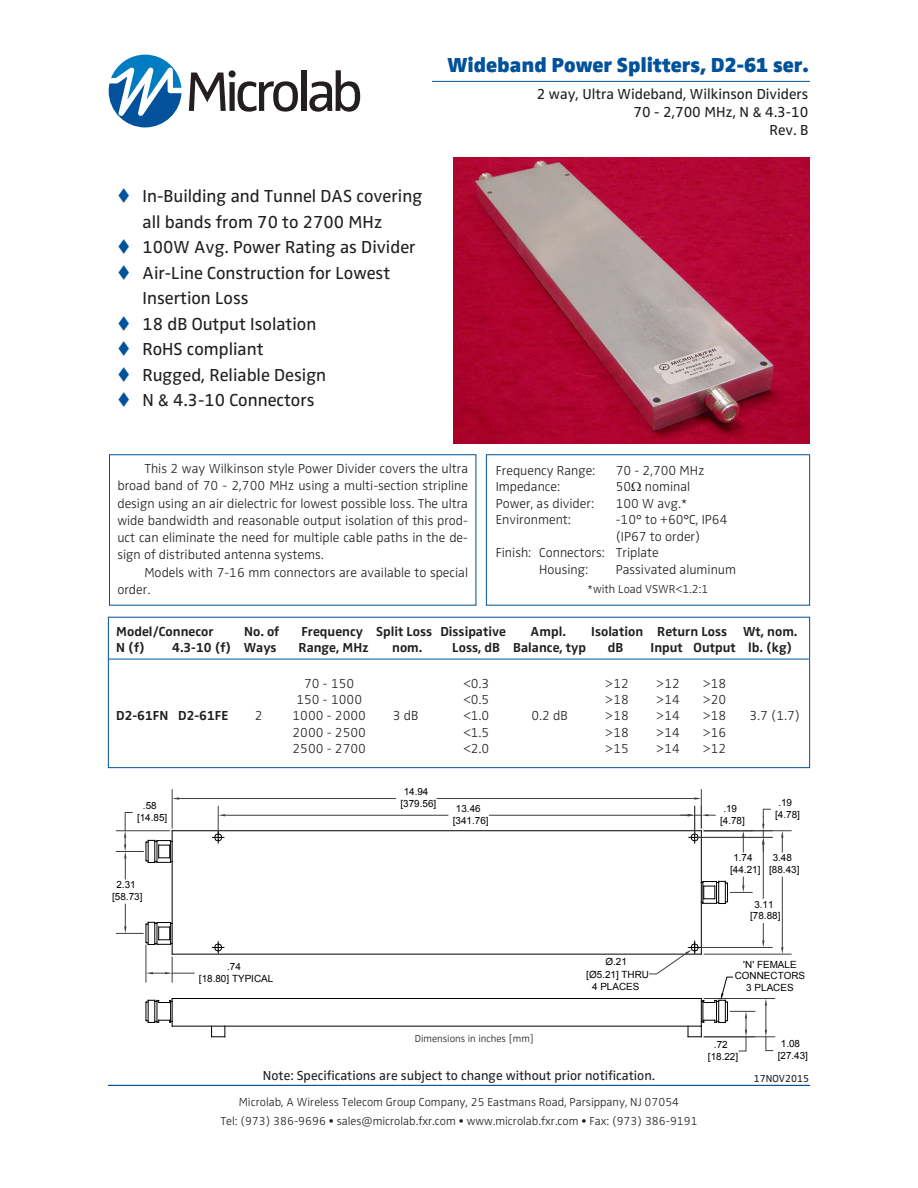
<style>
.page{position:relative;width:918px;height:1188px;background:#fff}
.page>*{position:absolute;margin:0;border:0;box-sizing:border-box;transform-origin:0 0}
.t1{font:900 21px "Zwo Pro";color:#01529a}
.t2{font:18px "Zwo Pro";color:#231f20}
.t3{font:15px "Zwo Pro";color:#231f20}
.t4{font:300 13.5px/17.2px "Zwo Pro";color:#231f20;text-align:justify}
.t5{font:700 13.5px "Zwo Pro";color:#231f20}
.t6{font:13.5px "Zwo Pro";color:#231f20}
.t7{font:300 12px "Zwo Pro";color:#231f20}
.t8{font:300 10.5px "Zwo Pro";color:#231f20}
.t9{font:10.5px "Zwo Pro";color:#231f20}
.t10{font:9.9px/11.9px "Arial";color:#000;text-align:center}
.s1{color:#01529a}
</style>
<div class="page">
<svg style="left:189px;top:70px;width:109px;height:42px"></svg>
<div style="left:301px;top:70px;width:5px;height:41px;background:#231f20"></div>
<svg style="left:309px;top:70px;width:51px;height:42px"></svg>
<svg style="left:109px;top:55px;width:72px;height:72px"></svg>
<div style="left:486px;top:454px;width:324px;height:152px;border:1px solid #01529a"></div>
<img style="left:453px;top:157px;width:357px;height:286px">
<hr style="left:172px;top:998px;width:529px;height:1px;background:#000">
<hr style="left:172px;top:1026px;width:529px;height:1px;background:#000">
<svg style="left:145px;top:999px;width:28px;height:27px"></svg>
<hr style="left:172px;top:830px;width:529px;height:1px;background:#000">
<hr style="left:172px;top:831px;width:1px;height:123px;background:#000">
<hr style="left:172px;top:954px;width:529px;height:1px;background:#000">
<hr style="left:701px;top:831px;width:1px;height:123px;background:#000">
<hr style="left:172px;top:790px;width:1px;height:38px;background:#3f3f3f">
<hr style="left:701px;top:790px;width:1px;height:38px;background:#3f3f3f">
<hr style="left:179px;top:798px;width:217px;height:1px;background:#3f3f3f">
<hr style="left:437px;top:798px;width:257px;height:1px;background:#3f3f3f">
<svg style="left:172px;top:797px;width:7px;height:3px"></svg>
<svg style="left:694px;top:797px;width:7px;height:3px"></svg>
<hr style="left:225px;top:815px;width:223px;height:1px;background:#3f3f3f">
<hr style="left:489px;top:815px;width:199px;height:1px;background:#3f3f3f">
<hr style="left:698px;top:947px;width:74px;height:1px;background:#3f3f3f">
<hr style="left:763px;top:844px;width:1px;height:54px;background:#3f3f3f">
<svg style="left:762px;top:924px;width:2px;height:23px"></svg>
<hr style="left:704px;top:830px;width:87px;height:1px;background:#3f3f3f">
<hr style="left:704px;top:954px;width:87px;height:1px;background:#3f3f3f">
<hr style="left:782px;top:877px;width:1px;height:70px;background:#3f3f3f">
<svg style="left:781px;top:831px;width:2px;height:21px"></svg>
<svg style="left:781px;top:947px;width:2px;height:7px"></svg>
<hr style="left:704px;top:1037px;width:71px;height:1px;background:#3f3f3f">
<hr style="left:704px;top:998px;width:71px;height:1px;background:#3f3f3f">
<svg style="left:765px;top:999px;width:9px;height:52px"></svg>
<hr style="left:146px;top:945px;width:1px;height:37px;background:#3f3f3f">
<svg style="left:146px;top:957px;width:48px;height:25px"></svg>
<svg style="left:212px;top:942px;width:12px;height:11px"></svg>
<svg style="left:212px;top:806px;width:13px;height:37px"></svg>
<svg style="left:211px;top:1026px;width:249px;height:12px"></svg>
<svg style="left:649px;top:941px;width:106px;height:111px"></svg>
<svg style="left:116px;top:812px;width:56px;height:67px"></svg>
<svg style="left:116px;top:904px;width:56px;height:41px"></svg>
<svg style="left:742px;top:831px;width:2px;height:21px"></svg>
<svg style="left:701px;top:877px;width:51px;height:27px"></svg>
<svg style="left:681px;top:806px;width:34px;height:37px"></svg>
<hr style="left:704px;top:830px;width:68px;height:1px;background:#3f3f3f">
<hr style="left:698px;top:837px;width:74px;height:1px;background:#3f3f3f">
<svg style="left:762px;top:808px;width:9px;height:43px"></svg>
<div style="left:108px;top:617px;width:702px;height:151px;border:1px solid #01529a"></div>
<hr style="left:108px;top:659px;width:701px;height:1px;background:#01529a">
<hr style="left:432px;top:81px;width:378px;height:1px;background:#01529a">
<hr style="left:108px;top:1085px;width:702px;height:1px;background:#01529a">
<div style="left:230px;top:1032px;width:306px;height:29px;background:#fff"></div>
<p class="t2" style="left:117px;top:186px;width:307px"><span class="s1">▼</span> In-Building and Tunnel DAS covering</p>
<p class="t2" style="left:143px;top:212px;width:242px">all bands from 70 to 2700 MHz</p>
<p class="t2" style="left:117px;top:237px;width:300px"><span class="s1">▼</span> 100W Avg. Power Rating as Divider</p>
<p class="t2" style="left:117px;top:263px;width:275px"><span class="s1">▼</span> Air-Line Construction for Lowest</p>
<p class="t2" style="left:143px;top:288px;width:108px">Insertion Loss</p>
<p class="t2" style="left:117px;top:314px;width:201px"><span class="s1">▼</span> 18 dB Output Isolation</p>
<p class="t2" style="left:117px;top:339px;width:148px"><span class="s1">▼</span> RoHS compliant</p>
<p class="t2" style="left:117px;top:365px;width:211px"><span class="s1">▼</span> Rugged, Reliable Design</p>
<p class="t2" style="left:117px;top:390px;width:199px"><span class="s1">▼</span> N &amp; 4.3-10 Connectors</p>
<p class="t1" style="left:447px;top:52px;width:363px">Wideband Power Splitters, D2-61 ser.</p>
<p class="t3" style="left:537px;top:85px;width:273px">2 way, Ultra Wideband, Wilkinson Dividers</p>
<p class="t3" style="left:633px;top:103px;width:177px">70 - 2,700 MHz, N &amp; 4.3-10</p>
<p class="t3" style="left:769px;top:121px;width:41px">Rev. B</p>
<p class="t4" style="left:117px;top:460px;width:352px;text-indent:27px">This 2 way Wilkinson style Power Divider covers the ultra broad band of 70 - 2,700 MHz using a multi-section stripline design using an air dielectric for lowest possible loss. The ultra wide bandwidth and reasonable output isolation of this prod&shy;uct can eliminate the need for multiple cable paths in the de&shy;sign of distributed antenna systems.</p>
<p class="t4" style="left:117px;top:564px;width:352px;text-indent:27px">Models with 7-16 mm connectors are available to special order.</p>
<p class="t4" style="left:496px;top:462px;width:101px">Frequency Range:</p>
<p class="t4" style="left:616px;top:462px;width:90px">70 - 2,700 MHz</p>
<p class="t4" style="left:496px;top:479px;width:66px">Impedance:</p>
<p class="t4" style="left:616px;top:479px;width:76px">50 nominal</p>
<p class="t4" style="left:496px;top:495px;width:100px">Power, as divider:</p>
<p class="t4" style="left:616px;top:495px;width:73px">100 W avg.*</p>
<p class="t4" style="left:496px;top:512px;width:77px">Environment:</p>
<p class="t4" style="left:616px;top:512px;width:113px">-10° to +60°C, IP64</p>
<p class="t4" style="left:616px;top:528px;width:86px">(IP67 to order)</p>
<p class="t4" style="left:496px;top:545px;width:164px">Finish: Connectors: Triplate</p>
<p class="t4" style="left:539px;top:561px;width:50px">Housing:</p>
<p class="t4" style="left:616px;top:561px;width:122px">Passivated aluminum</p>
<p class="t7" style="left:588px;top:583px;width:122px">*with Load VSWR&lt;1.2:1</p>
<p class="t5" style="left:116px;top:623px;width:99px">Model/Connecor</p>
<p class="t5" style="left:244px;top:623px;width:36px">No. of</p>
<p class="t5" style="left:301px;top:623px;width:206px">Frequency Split Loss Dissipative</p>
<p class="t5" style="left:531px;top:623px;width:37px">Ampl.</p>
<p class="t5" style="left:591px;top:623px;width:208px">Isolation Return Loss Wt, nom.</p>
<p class="t5" style="left:116px;top:640px;width:30px">N (f)</p>
<p class="t5" style="left:172px;top:640px;width:106px">4.3-10 (f) Ways</p>
<p class="t5" style="left:299px;top:640px;width:72px">Range, MHz</p>
<p class="t5" style="left:392px;top:640px;width:32px">nom.</p>
<p class="t5" style="left:452px;top:640px;width:135px">Loss, dB Balance, typ</p>
<p class="t5" style="left:608px;top:640px;width:17px">dB</p>
<p class="t5" style="left:651px;top:640px;width:143px">Input Output lb. (kg)</p>
<p class="t4" style="left:304px;top:675px;width:52px">70 - 150</p>
<p class="t4" style="left:463px;top:675px;width:28px">&lt;0.3</p>
<p class="t4" style="left:606px;top:675px;width:25px">&gt;12</p>
<p class="t4" style="left:657px;top:675px;width:25px">&gt;12</p>
<p class="t4" style="left:703px;top:675px;width:25px">&gt;18</p>
<p class="t4" style="left:296px;top:691px;width:67px">150 - 1000</p>
<p class="t4" style="left:463px;top:691px;width:28px">&lt;0.5</p>
<p class="t4" style="left:606px;top:691px;width:25px">&gt;18</p>
<p class="t4" style="left:657px;top:691px;width:25px">&gt;14</p>
<p class="t4" style="left:703px;top:691px;width:25px">&gt;20</p>
<p class="t5" style="left:116px;top:708px;width:114px">D2-61FN D2-61FE</p>
<p class="t4" style="left:255px;top:708px;width:9px">2</p>
<p class="t4" style="left:292px;top:708px;width:75px">1000 - 2000</p>
<p class="t4" style="left:393px;top:708px;width:27px">3 dB</p>
<p class="t4" style="left:463px;top:708px;width:28px">&lt;1.0</p>
<p class="t4" style="left:532px;top:708px;width:38px">0.2 dB</p>
<p class="t4" style="left:606px;top:708px;width:25px">&gt;18</p>
<p class="t4" style="left:657px;top:708px;width:25px">&gt;14</p>
<p class="t4" style="left:703px;top:708px;width:25px">&gt;18</p>
<p class="t4" style="left:749px;top:708px;width:52px">3.7 (1.7)</p>
<p class="t4" style="left:292px;top:724px;width:75px">2000 - 2500</p>
<p class="t4" style="left:463px;top:724px;width:28px">&lt;1.5</p>
<p class="t4" style="left:606px;top:724px;width:25px">&gt;18</p>
<p class="t4" style="left:657px;top:724px;width:25px">&gt;14</p>
<p class="t4" style="left:703px;top:724px;width:25px">&gt;16</p>
<p class="t4" style="left:292px;top:740px;width:75px">2500 - 2700</p>
<p class="t4" style="left:463px;top:740px;width:28px">&lt;2.0</p>
<p class="t4" style="left:606px;top:740px;width:25px">&gt;15</p>
<p class="t4" style="left:657px;top:740px;width:25px">&gt;14</p>
<p class="t4" style="left:703px;top:740px;width:25px">&gt;12</p>
<p class="t10" style="left:137px;top:800px;width:32px">.58 [14.85]</p>
<p class="t10" style="left:112px;top:879px;width:32px">2.31 [58.73]</p>
<p class="t10" style="left:401px;top:786px;width:37px">14.94 [379.56]</p>
<p class="t10" style="left:453px;top:803px;width:37px">13.46 [341.76]</p>
<p class="t10" style="left:720px;top:803px;width:26px">.19 [4.78]</p>
<p class="t10" style="left:775px;top:797px;width:26px">.19 [4.78]</p>
<p class="t10" style="left:730px;top:852px;width:32px">1.74 [44.21]</p>
<p class="t10" style="left:769px;top:852px;width:32px">3.48 [88.43]</p>
<p class="t10" style="left:750px;top:898px;width:32px">3.11 [78.88]</p>
<p class="t10" style="left:199px;top:960px;width:76px">.74<br>[18.80] TYPICAL</p>
<p class="t10" style="left:586px;top:956px;width:64px">Ø.21<br>[Ø5.21] THRU<br>4 PLACES</p>
<p class="t10" style="left:735px;top:959px;width:72px;line-height:11.1px">'N' FEMALE<br>CONNECTORS<br>3 PLACES</p>
<p class="t8" style="left:415px;top:1033px;width:121px">Dimensions in inches [mm]</p>
<p class="t10" style="left:708px;top:1038px;width:32px">.72 [18.22]</p>
<p class="t10" style="left:778px;top:1038px;width:32px">1.08 [27.43]</p>
<p class="t6" style="left:263px;top:1068px;width:394px">Note: Specifications are subject to change without prior notification.</p>
<p class="t9" style="left:754px;top:1072px;width:57px">17NOV2015</p>
<p class="t7" style="left:239px;top:1096px;width:442px">Microlab, A Wireless Telecom Group Company, 25 Eastmans Road, Parsippany, NJ 07054</p>
<p class="t7" style="left:220px;top:1114px;width:479px">Tel: (973) 386-9696 • sales@microlab.fxr.com • www.microlab.fxr.com • Fax: (973) 386-9191</p>
</div>
